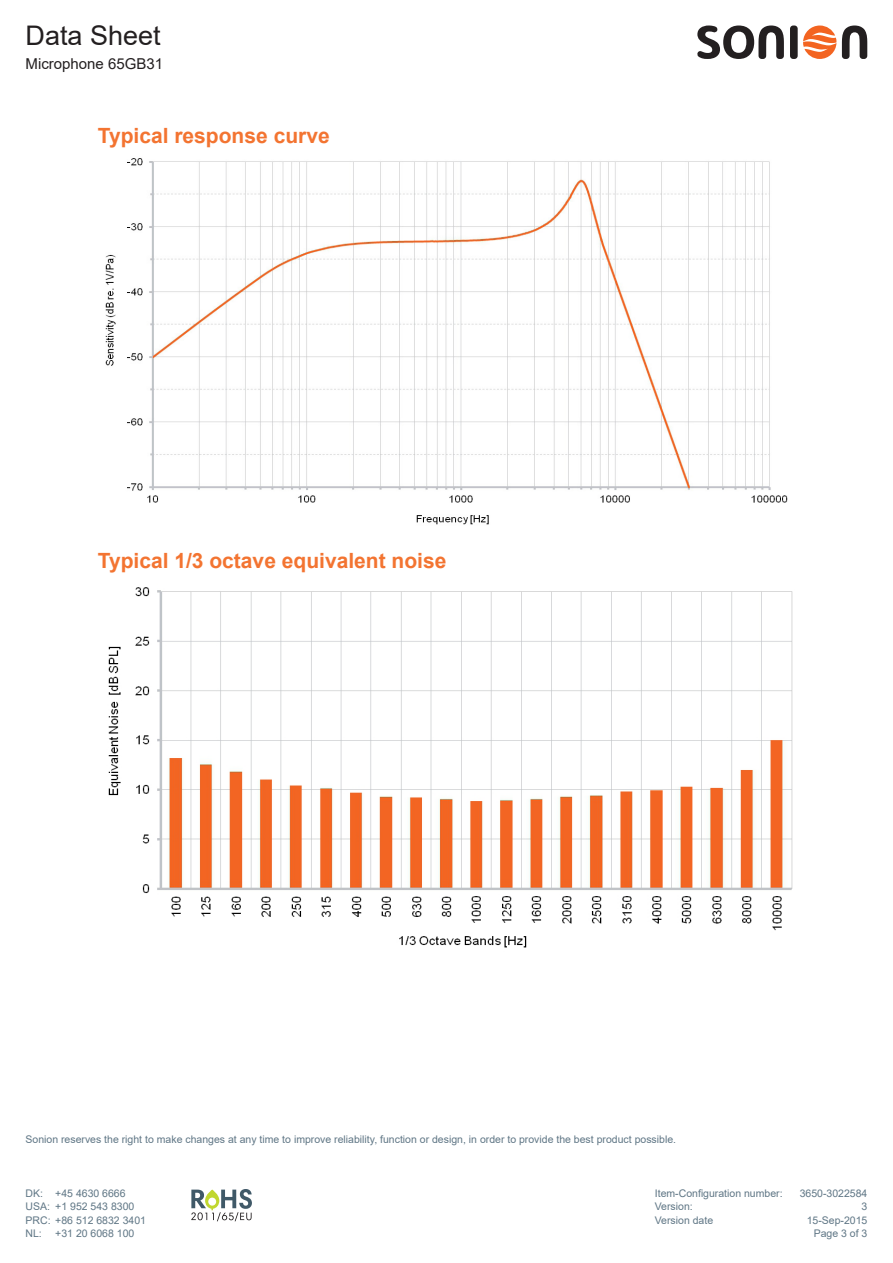
<style>
.page{position:relative;width:893px;height:1263px;background:#fff}
.page>*{position:absolute;margin:0;border:0;box-sizing:border-box;transform-origin:0 0}
.t1{font:27px "Arial";color:#231f20}
.Orange_heading{font:700 21px "Arial";color:#f37431}
.t2{font:15px "Arial";color:#231f20}
.t3{font:10.5px/13.5px "Arial";color:#5f7685}
</style>
<div class="page">
<div style="left:790px;top:26px;width:8px;height:33px;background:#231f20;border-radius:3px"></div>
<svg style="left:697px;top:26px;width:87px;height:33px"></svg>
<svg style="left:842px;top:26px;width:25px;height:33px"></svg>
<svg style="left:803px;top:26px;width:33px;height:33px"></svg>
<svg style="left:191px;top:1189px;width:61px;height:32px"></svg>
<img style="left:105px;top:158px;width:683px;height:367px">
<img style="left:108px;top:587px;width:685px;height:361px">
<h1 class="t1" style="left:26px;top:17px;width:137px">Data Sheet</h1>
<h3 class="t2" style="left:26px;top:54px;width:139px">Microphone 65GB31</h3>
<p class="Orange_heading" style="left:98px;top:121px;width:233px">Typical response curve</p>
<p class="Orange_heading" style="left:98px;top:546px;width:350px">Typical 1/3 octave equivalent noise</p>
<p class="t3" style="left:26px;top:1132px;width:652px">Sonion reserves the right to make changes at any time to improve reliability, function or design, in order to provide the best product possible.</p>
<p class="t3" style="left:26px;top:1186px;width:122px">DK: +45 4630 6666<br>USA: +1 952 543 8300<br>PRC: +86 512 6832 3401<br>NL:</p>
<p class="t3" style="left:55px;top:1226px;width:81px">+31 20 6068 100</p>
<p class="t3" style="left:655px;top:1186px;width:129px">Item-Configuration number:</p>
<p class="t3" style="left:800px;top:1186px;width:69px">3650-3022584</p>
<p class="t3" style="left:655px;top:1199px;width:39px">Version:</p>
<p class="t3" style="left:862px;top:1199px;width:7px">3</p>
<p class="t3" style="left:655px;top:1213px;width:60px">Version date</p>
<p class="t3" style="left:807px;top:1213px;width:62px;text-align:right">15-Sep-2015<br>Page 3 of 3</p>
</div>
